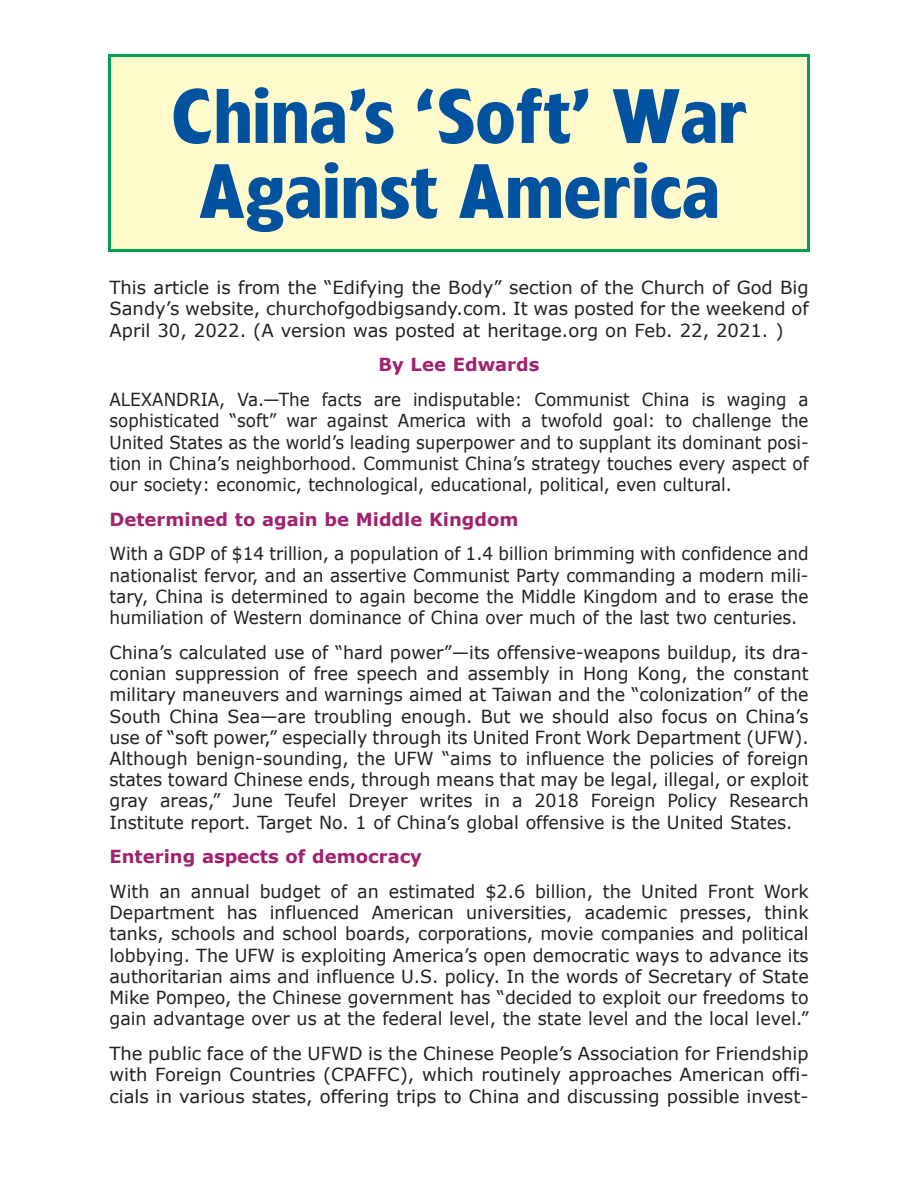
<style>
.page{position:relative;width:918px;height:1188px;background:#fff}
.page>*{position:absolute;margin:0;border:0;box-sizing:border-box;transform-origin:0 0}
.t1{font:700 72px/75px "Forever";letter-spacing:.01em;color:#0153a0;text-align:center}
.t2{font:18px/21.1px "Verdana";color:#231f20;text-align:justify}
.t3{font:18px/21.1px "Verdana";color:#231f20;text-align:justify;scale:.93 1}
.t4{font:18px/21.1px "Verdana";color:#231f20;text-align:justify;scale:.94 1}
.t5{font:700 18px "Verdana";color:#a1216f}
</style>
<div class="page">
<div style="left:110px;top:56px;width:698px;height:194px;background:#fffacb"></div>
<div style="left:108px;top:54px;width:702px;height:198px;border:3px solid #009e57"></div>
<h1 class="t1" style="left:171px;top:87px;width:578px">China’s ‘Soft’ War<br>Against America</h1>
<p class="t2" style="left:110px;top:277px;width:701px">This article is from the “Edifying the Body” section of the Church of God Big Sandy’s website, churchofgodbigsandy.com. It was posted for the weekend of April 30, 2022. (A version was posted at heritage.org on Feb. 22, 2021. )</p>
<p class="t5" style="left:378px;top:353px;width:163px">By Lee Edwards</p>
<p class="t3" style="left:110px;top:388px;width:753px">ALEXANDRIA, Va.—The facts are indisputable: Communist China is waging a sophisticated “soft” war against America with a twofold goal: to challenge the United States as the world’s leading superpower and to supplant its dominant posi&shy;tion in China’s neighborhood. Communist China’s strategy touches every aspect of our society: economic, technological, educational, political, even cultural.</p>
<p class="t5" style="left:110px;top:508px;width:411px">Determined to again be Middle Kingdom</p>
<p class="t4" style="left:110px;top:543px;width:745px">With a GDP of $14 trillion, a population of 1.4 billion brimming with confidence and nationalist fervor, and an assertive Communist Party commanding a modern mili&shy;tary, China is determined to again become the Middle Kingdom and to erase the humiliation of Western dominance of China over much of the last two centuries.</p>
<p class="t2" style="left:110px;top:641px;width:701px">China’s calculated use of “hard power”—its offensive-weapons buildup, its dra&shy;conian suppression of free speech and assembly in Hong Kong, the constant military maneuvers and warnings aimed at Taiwan and the “colonization” of the South China Sea—are troubling enough. But we should also focus on China’s use of “soft power,” especially through its United Front Work Department (UFW).<br>Although benign-sounding, the UFW “aims to influence the policies of foreign states toward Chinese ends, through means that may be legal, illegal, or exploit gray areas,” June Teufel Dreyer writes in a 2018 Foreign Policy Research Institute report. Target No. 1 of China’s global offensive is the United States.</p>
<p class="t5" style="left:110px;top:845px;width:314px">Entering aspects of democracy</p>
<p class="t2" style="left:110px;top:880px;width:701px">With an annual budget of an estimated $2.6 billion, the United Front Work Department has influenced American universities, academic presses, think tanks, schools and school boards, corporations, movie companies and political lobbying. The UFW is exploiting America’s open democratic ways to advance its authoritarian aims and influence U.S. policy. In the words of Secretary of State Mike Pompeo, the Chinese government has “decided to exploit our freedoms to gain advantage over us at the federal level, the state level and the local level.”</p>
<p class="t2" style="left:110px;top:1042px;width:701px">The public face of the UFWD is the Chinese People’s Association for Friendship with Foreign Countries (CPAFFC), which routinely approaches American offi&shy;cials in various states, offering trips to China and discussing possible invest-</p>
</div>
